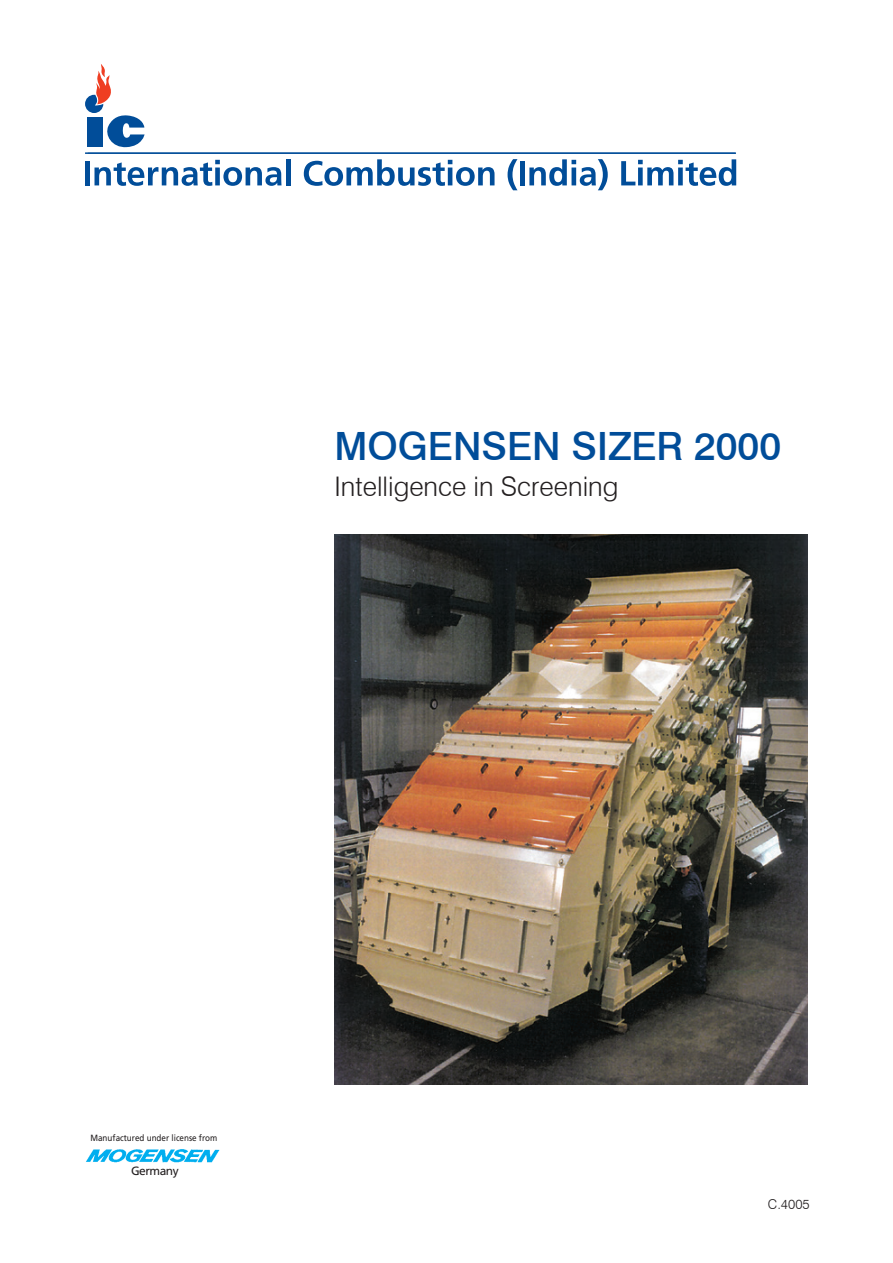
<style>
.page{position:relative;width:893px;height:1263px;background:#fff}
.page>*{position:absolute;margin:0;border:0;box-sizing:border-box;transform-origin:0 0}
.t1{font:500 39px "Swiss 721 BT";color:#014d99}
.t2{font:300 27px "Swiss 721 BT";color:#231f20}
.t3{font:300 13.5px "Swiss 721 BT";color:#231f20}
.t4{font:12px "Frutiger";letter-spacing:-.04em;color:#231f20}
.t5{font:9px "Frutiger";color:#231f20;scale:.9 1}
</style>
<div class="page">
<div style="left:85px;top:161px;width:5px;height:24px;background:#014d99"></div>
<svg style="left:95px;top:160px;width:187px;height:26px"></svg>
<hr style="left:286px;top:159px;width:4px;height:26px;background:#014d99">
<svg style="left:304px;top:159px;width:191px;height:27px"></svg>
<svg style="left:508px;top:159px;width:9px;height:31px"></svg>
<div style="left:520px;top:161px;width:5px;height:24px;background:#014d99"></div>
<svg style="left:529px;top:159px;width:79px;height:31px"></svg>
<svg style="left:621px;top:159px;width:115px;height:27px"></svg>
<svg style="left:85px;top:64px;width:60px;height:84px"></svg>
<hr style="left:85px;top:152px;width:651px;height:2px;background:#014d99">
<img style="left:334px;top:534px;width:474px;height:551px">
<img style="left:86px;top:1149px;width:133px;height:13px">
<p class="t1" style="left:334px;top:422px;width:448px">MOGENSEN SIZER 2000</p>
<p class="t2" style="left:334px;top:470px;width:285px">Intelligence in Screening</p>
<p class="t5" style="left:90px;top:1132px;width:143px">Manufactured under license from</p>
<p class="t4" style="left:131px;top:1163px;width:49px">Germany</p>
<p class="t3" style="left:768px;top:1196px;width:43px">C.4005</p>
</div>
